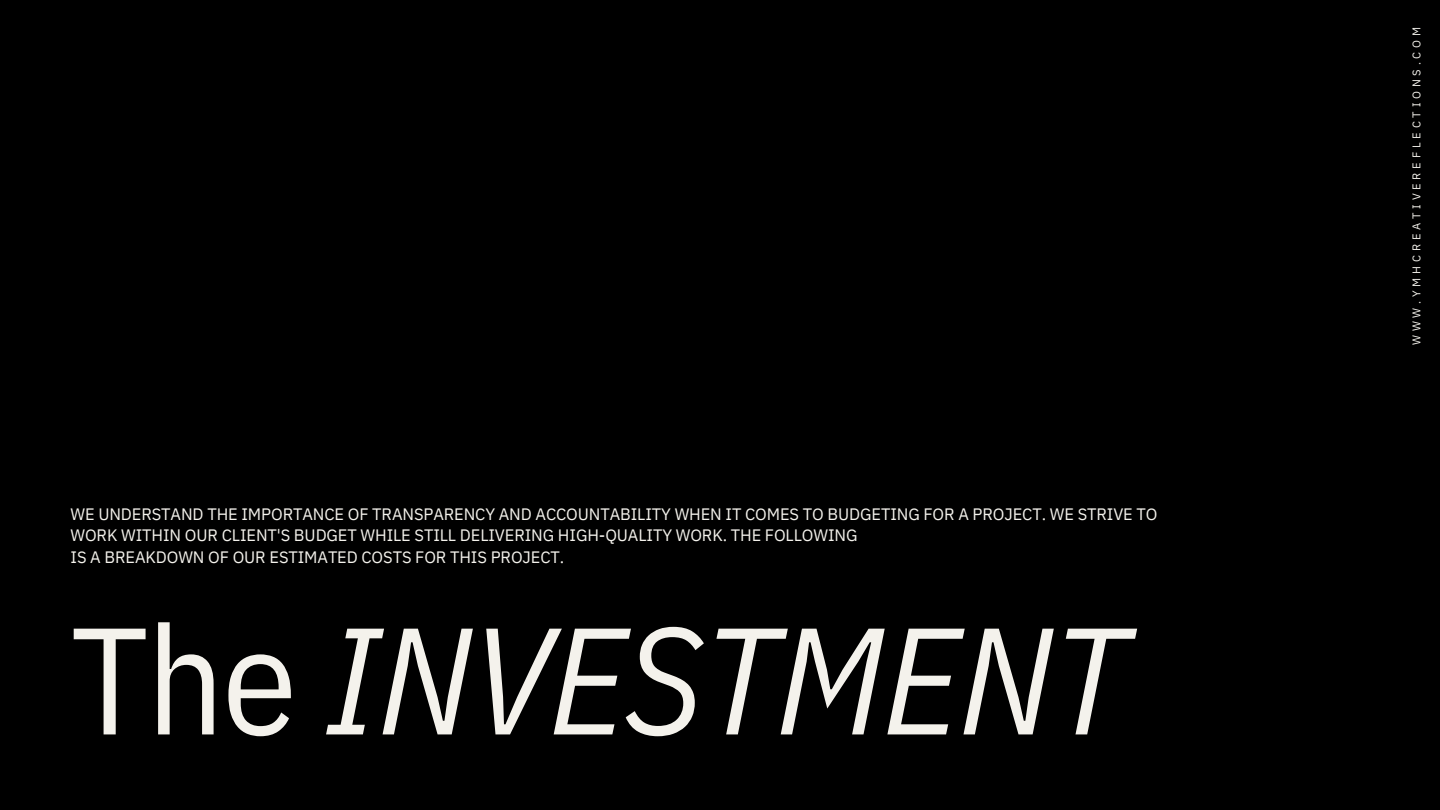
<style>
.page{position:relative;width:1440px;height:810px;background:#000}
.page>*{position:absolute;margin:0;border:0;box-sizing:border-box;transform-origin:0 0}
.t1{font:italic 151.5px "IBM Plex Sans Cond";letter-spacing:-.015em;color:#f4f2ec}
.t2{font:16.5px/21.3px "IBM Plex Sans";letter-spacing:-.005em;color:#f4f2ec}
.t3{font:11.25px "IBM Plex Sans";letter-spacing:.34em;color:#f4f2ec}
.s1{font-style:normal}
</style>
<div class="page">
<h2 class="t2" style="left:71px;top:503px;width:1089px">WE UNDERSTAND THE IMPORTANCE OF TRANSPARENCY AND ACCOUNTABILITY WHEN IT COMES TO BUDGETING FOR A PROJECT. WE STRIVE TO<br>WORK WITHIN OUR CLIENT'S BUDGET WHILE STILL DELIVERING HIGH-QUALITY WORK. THE FOLLOWING<br>IS A BREAKDOWN OF OUR ESTIMATED COSTS FOR THIS PROJECT.</h2>
<p class="t1" style="left:71px;top:579px;width:1058px"><span class="s1">The</span> INVESTMENT</p>
<h1 class="t3" style="left:1409px;top:345px;width:320px;rotate:-90deg">WWW.YMHCREATIVEREFLECTIONS.COM</h1>
</div>
